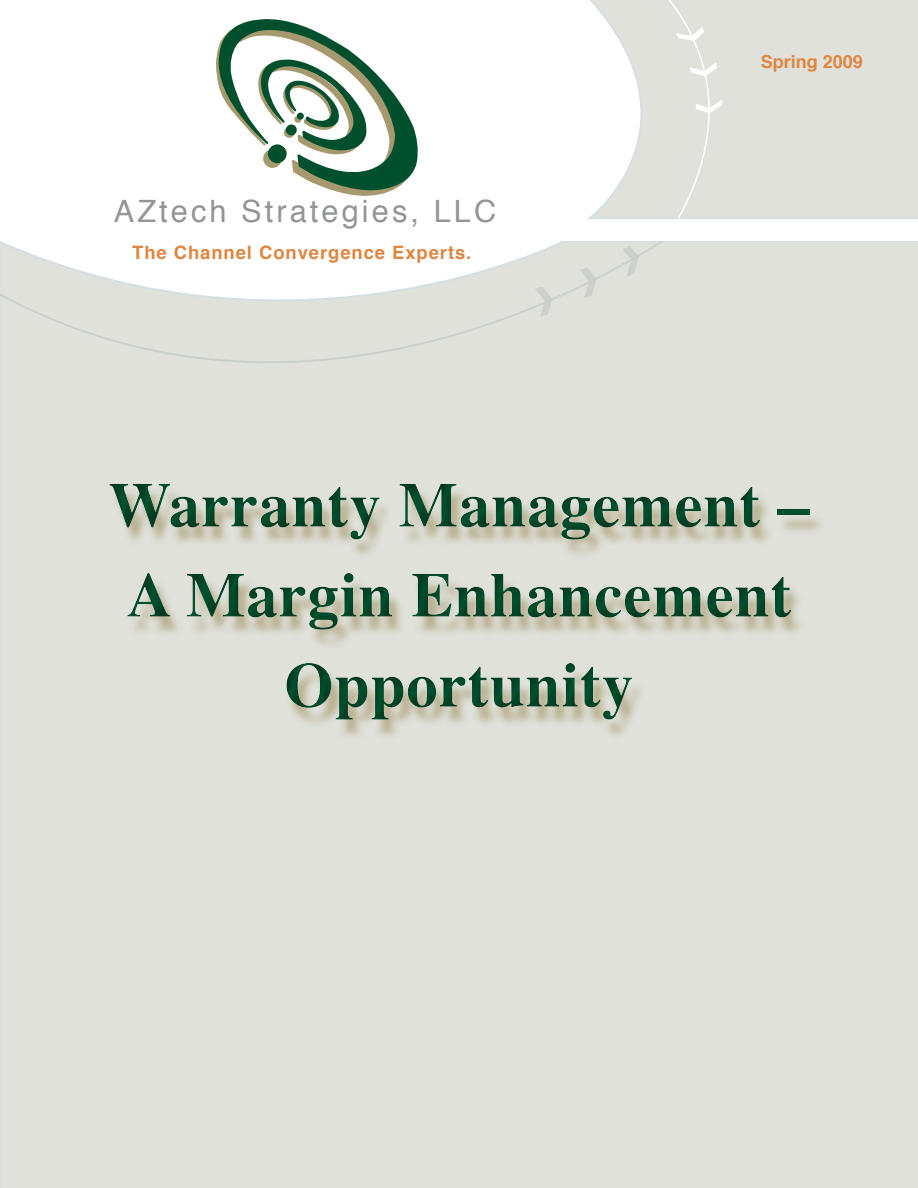
<style>
.page{position:relative;width:918px;height:1188px;background:#fff}
.page>*{position:absolute;margin:0;border:0;box-sizing:border-box;transform-origin:0 0}
.t1{font:700 63px/90px "Times";letter-spacing:.015em;color:#00502e;text-align:center}
.t2{font:30.75px "Helvetica";letter-spacing:.1em;color:#939598}
.t3{font:700 18.45px "Helvetica";letter-spacing:.05em;color:#df8641}
.t4{font:700 18px "Helvetica";color:#df8641}
</style>
<div class="page">
<div style="left:0;top:241px;width:918px;height:947px;background:#dfe1da"></div>
<svg style="left:587px;top:0;width:331px;height:219px;background:#e3e5df"></svg>
<svg style="left:664px;top:0;width:58px;height:219px;background:#e0e2dc"></svg>
<svg style="left:0;top:240px;width:663px;height:123px"></svg>
<div style="left:95px;top:464px;width:730px;height:275px;background:#231f20;opacity:.5"></div>
<svg style="left:216px;top:19px;width:202px;height:177px"></svg>
<div style="left:297px;top:113px;width:7px;height:7px;background:#00502e;border-radius:50%"></div>
<div style="left:286px;top:124px;width:11px;height:11px;background:#00502e;border-radius:50%"></div>
<div style="left:268px;top:144px;width:19px;height:19px;background:#00502e;border-radius:50%"></div>
<p class="t2" style="left:114px;top:188px;width:384px">AZtech Strategies, LLC</p>
<p class="t3" style="left:132px;top:237px;width:341px">The Channel Convergence Experts.</p>
<p class="t4" style="left:761px;top:47px;width:104px">Spring 2009</p>
<p class="t1" style="left:108px;top:454px;width:703px">Warranty Management –<br>A Margin Enhancement<br>Opportunity</p>
</div>
